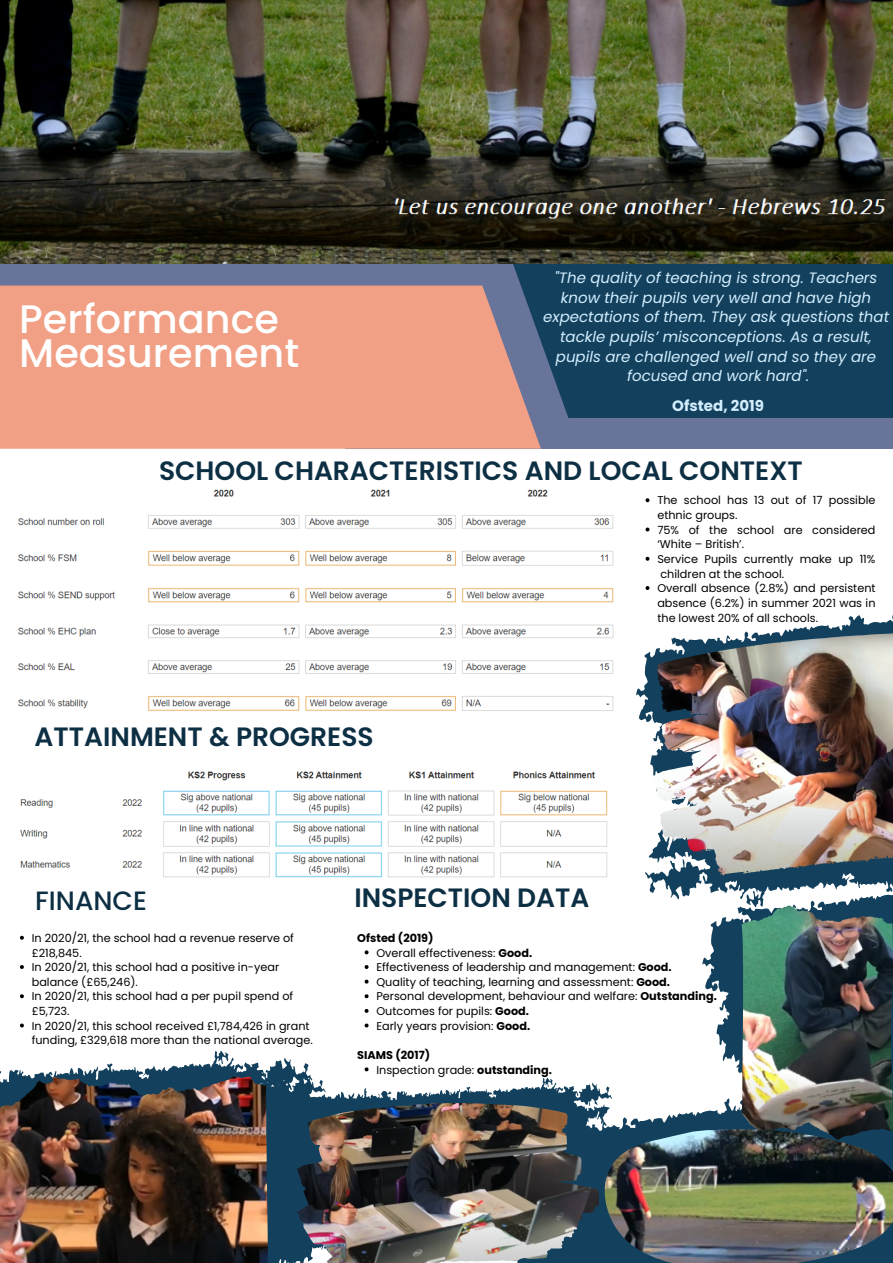
<style>
.page{position:relative;width:893px;height:1263px;background:#fff}
.page>*{position:absolute;margin:0;border:0;box-sizing:border-box;transform-origin:0 0}
.t1{font:500 39.75px/34.2px "Poppins";color:#fff}
.t2{font:600 26.47px "Poppins";color:#0d2f44}
.t3{font:500 26.47px "Poppins";color:#0d2f44}
.t4{font:italic 15px/19.6px "Poppins";color:#d3eeff;text-align:center}
.t5{font:700 15px "Poppins";color:#d3eeff}
.t6{font:11.25px/14.6px "Poppins";color:#000}
.t7{font:700 11.25px "Poppins";color:#000}
.s1{font-weight:700}
</style>
<div class="page">
<div style="left:0;top:0;width:893px;height:431px;background:#13415d"></div>
<div style="left:345px;top:418px;width:548px;height:31px;background:#69749a"></div>
<svg style="left:0;top:263px;width:574px;height:155px;fill:#69749a"></svg>
<div style="left:0;top:286px;width:541px;height:163px;background:#f1a086"></div>
<img style="left:0;top:0;width:893px;height:263px">
<svg style="left:622px;top:1112px;width:80px;height:15px"></svg>
<svg style="left:319px;top:1071px;width:298px;height:192px"></svg>
<img style="left:0;top:1051px;width:319px;height:212px">
<img style="left:59px;top:1076px;width:209px;height:187px">
<img style="left:296px;top:1103px;width:303px;height:160px">
<img style="left:702px;top:918px;width:191px;height:209px">
<img style="left:742px;top:927px;width:117px;height:200px">
<img style="left:605px;top:1127px;width:288px;height:136px">
<img style="left:18px;top:489px;width:596px;height:222px">
<img style="left:20px;top:771px;width:588px;height:107px">
<svg style="left:645px;top:498px;width:4px;height:4px"></svg>
<svg style="left:645px;top:527px;width:4px;height:4px"></svg>
<svg style="left:645px;top:557px;width:4px;height:4px"></svg>
<img style="left:636px;top:588px;width:257px;height:330px">
<svg style="left:364px;top:950px;width:4px;height:4px"></svg>
<svg style="left:364px;top:965px;width:4px;height:4px"></svg>
<svg style="left:364px;top:980px;width:4px;height:3px"></svg>
<svg style="left:364px;top:994px;width:4px;height:4px"></svg>
<svg style="left:364px;top:1009px;width:4px;height:4px"></svg>
<svg style="left:364px;top:1023px;width:4px;height:4px"></svg>
<svg style="left:364px;top:1067px;width:4px;height:4px"></svg>
<svg style="left:20px;top:936px;width:4px;height:4px"></svg>
<svg style="left:20px;top:965px;width:4px;height:4px"></svg>
<svg style="left:20px;top:994px;width:4px;height:4px"></svg>
<svg style="left:20px;top:1023px;width:4px;height:4px"></svg>
<h1 class="t1" style="left:19px;top:302px;width:281px">Performance<br>Measurement</h1>
<p class="t4" style="left:543px;top:268px;width:347px">"The quality of teaching is strong. Teachers know their pupils very well and have high expectations of them. They ask questions that tackle pupils’ misconceptions. As a result, pupils are challenged well and so they are focused and work hard".</p>
<h3 class="t5" style="left:672px;top:395px;width:93px">Ofsted, 2019</h3>
<h2 class="t2" style="left:159px;top:452px;width:645px">SCHOOL CHARACTERISTICS AND LOCAL CONTEXT</h2>
<h2 class="t2" style="left:35px;top:718px;width:340px">ATTAINMENT &amp; PROGRESS</h2>
<p class="t6" style="left:657px;top:493px;width:220px">The school has 13 out of 17 possible ethnic groups.<br>75% of the school are considered ‘White – British’.<br>Service Pupils currently make up 11% children at the school.<br>Overall absence (2.8%) and persistent absence (6.2%) in summer 2021 was in the lowest 20% of all schools.</p>
<h2 class="t3" style="left:35px;top:882px;width:113px">FINANCE</h2>
<h2 class="t2" style="left:354px;top:879px;width:237px">INSPECTION DATA</h2>
<p class="t6" style="left:32px;top:931px;width:282px">In 2020/21, the school had a revenue reserve of £218,845.<br>In 2020/21, this school had a positive in-year balance (£65,246).<br>In 2020/21, this school had a per pupil spend of £5,723.<br>In 2020/21, this school received £1,784,426 in grant funding, £329,618 more than the national average.</p>
<p class="t7" style="left:357px;top:930px;width:78px">Ofsted (2019)</p>
<p class="t6" style="left:376px;top:945px;width:342px">Overall effectiveness: <span class="s1">Good.<br></span>Effectiveness of leadership and management: <span class="s1">Good.<br></span>Quality of teaching, learning and assessment: <span class="s1">Good.<br></span>Personal development, behaviour and welfare: <span class="s1">Outstanding.<br></span>Outcomes for pupils: <span class="s1">Good.<br></span>Early years provision: <span class="s1">Good.</span></p>
<p class="t6" style="left:376px;top:1062px;width:177px">Inspection grade: <span class="s1">outstanding.</span></p>
<p class="t7" style="left:357px;top:1047px;width:74px">SIAMS (2017)</p>
</div>
